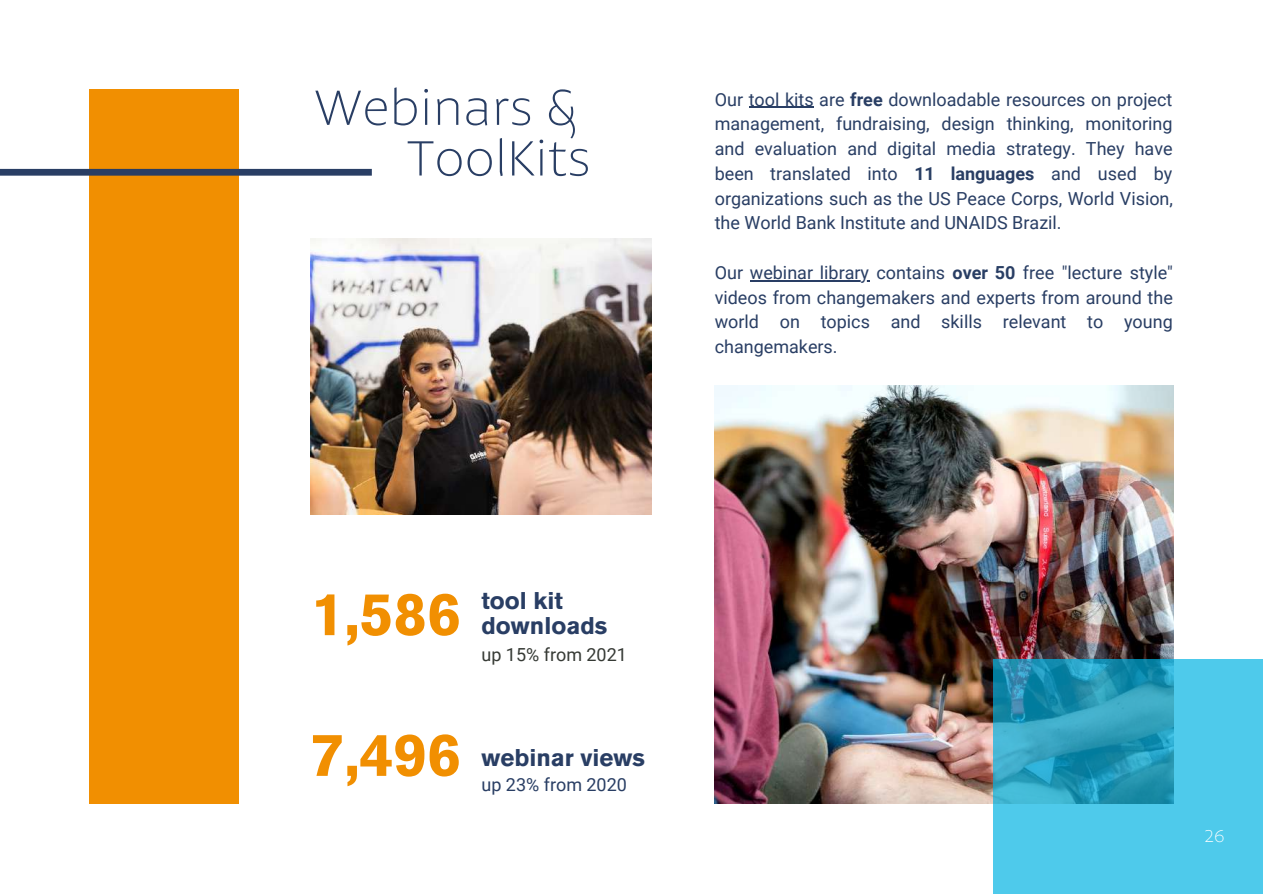
<style>
.page{position:relative;width:1263px;height:894px;background:#fff}
.page>*{position:absolute;margin:0;border:0;box-sizing:border-box;transform-origin:0 0}
.t1{font:700 60px "Akzidenz Grotesk BE";color:#f18f01}
.t2{font:100 51.75px/50.6px "Petala W01";color:#293e64;text-align:right}
.t3{font:700 24px "Akzidenz Grotesk BE";color:#293e64}
.t4{font:18px/24.8px "Roboto";color:#293e64;text-align:justify}
.t5{font:18px "Roboto";color:#363a35}
.t6{font:100 18px "Petala W01";color:#fff}
.s1{font-weight:700}
</style>
<div class="page">
<img style="left:715px;top:385px;width:459px;height:418px">
<img style="left:311px;top:238px;width:341px;height:276px">
<hr style="left:749px;top:107px;width:65px;height:1px;background:#293e64">
<hr style="left:750px;top:280px;width:119px;height:1px;background:#293e64">
<div style="left:89px;top:89px;width:150px;height:714px;background:#f18f01"></div>
<svg style="left:994px;top:659px;width:269px;height:234px;background:#3db5d5"></svg>
<div style="left:0;top:169px;width:372px;height:7px;background:#293e64"></div>
<h2 class="t2" style="left:314px;top:82px;width:278px">Webinars &amp;<br>ToolKits</h2>
<p class="t4" style="left:715px;top:87px;width:460px">Our tool kits are <span class="s1">free</span> downloadable resources on project management, fundraising, design thinking, monitoring and evaluation and digital media strategy. They have been translated into <span class="s1">11 languages</span> and used by organizations such as the US Peace Corps, World Vision, the World Bank Institute and UNAIDS Brazil.</p>
<p class="t4" style="left:715px;top:260px;width:460px">Our webinar library contains <span class="s1">over 50</span> free "lecture style" videos from changemakers and experts from around the world on topics and skills relevant to young changemakers.</p>
<h1 class="t1" style="left:311px;top:592px;width:151px">1,586</h1>
<h3 class="t3" style="left:481px;top:592px;width:83px">tool kit</h3>
<h3 class="t3" style="left:481px;top:616px;width:127px">downloads</h3>
<p class="t5" style="left:481px;top:643px;width:147px">up 15% from 2021</p>
<h1 class="t1" style="left:311px;top:733px;width:151px">7,496</h1>
<h3 class="t3" style="left:481px;top:749px;width:165px">webinar views</h3>
<p class="t4" style="left:481px;top:772px;width:147px">up 23% from 2020</p>
<p class="t6" style="left:1204px;top:824px;width:22px">26</p>
</div>
